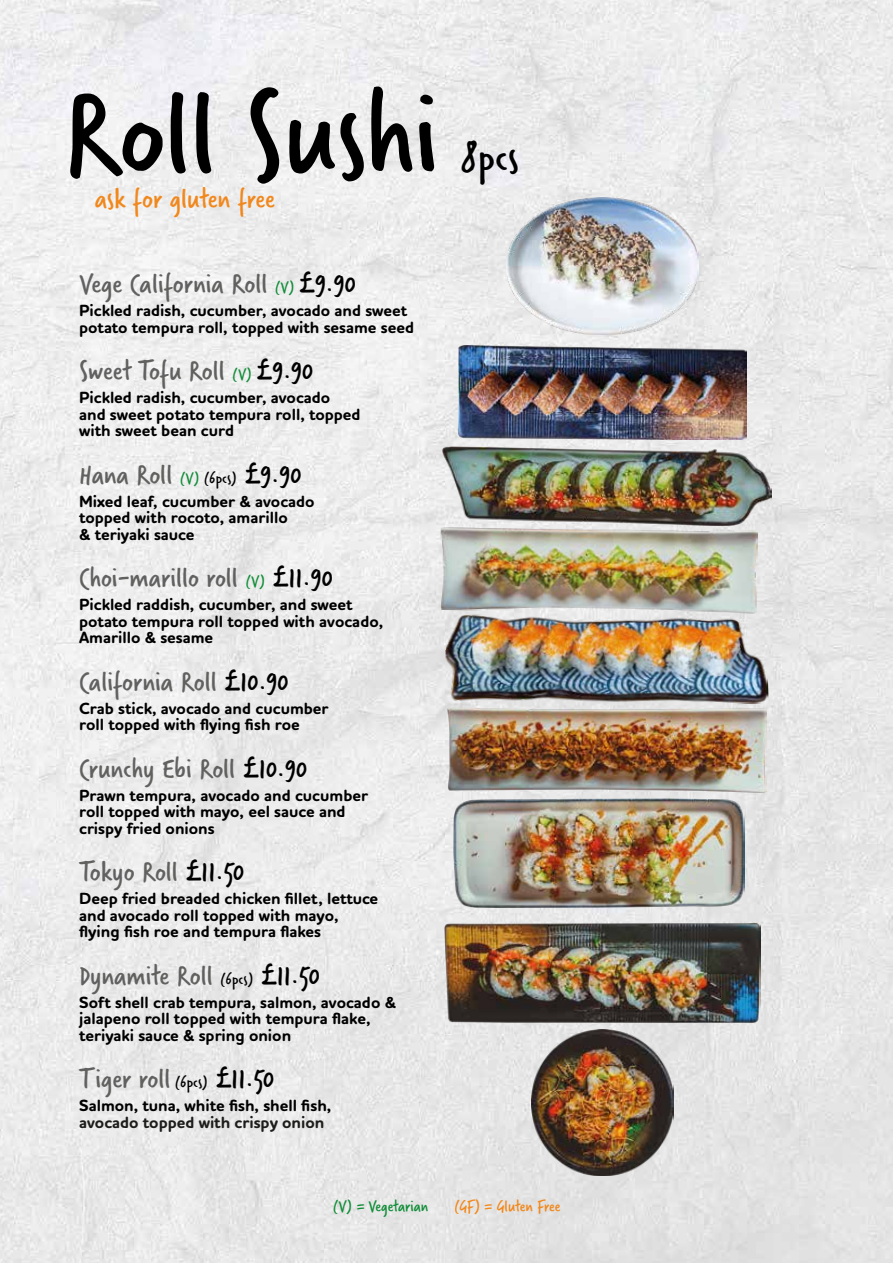
<style>
.page{position:relative;width:893px;height:1263px;background:#fff}
.page>*{position:absolute;margin:0;border:0;box-sizing:border-box;transform-origin:0 0}
.t1{font:127.2px "Verveine";color:#000}
.t2{font:45px "Verveine";color:#000}
.t3{font:30px "Verveine";color:#616160}
.t4{font:30px "Verveine";color:#f1881d}
.t5{font:17.25px "Verveine";color:#f1881b}
.t6{font:17.25px "Verveine";color:#118d38}
.t7{font:700 16.5px/16.5px "Houschka Rounded";color:#000}
.t8{font:700 16.5px "Houschka Rounded";color:#1d1d1b}
.s1{font-size:17.25px;color:#118d38}
.s2{color:#000}
.s3{font-size:17.25px;color:#000}
</style>
<div class="page">
<img style="left:0;top:0;width:893px;height:1263px">
<img style="left:439px;top:525px;width:319px;height:90px">
<img style="left:531px;top:1030px;width:142px;height:145px">
<img style="left:507px;top:197px;width:191px;height:138px">
<img style="left:459px;top:345px;width:287px;height:94px">
<img style="left:445px;top:607px;width:324px;height:105px">
<img style="left:447px;top:707px;width:319px;height:86px">
<img style="left:454px;top:798px;width:290px;height:109px">
<img style="left:445px;top:923px;width:315px;height:100px">
<img style="left:442px;top:446px;width:329px;height:79px">
<h1 class="t1" style="left:64px;top:46px;width:376px">Roll Sushi</h1>
<h3 class="t4" style="left:95px;top:178px;width:182px">ask for gluten free</h3>
<h3 class="t3" style="left:79px;top:263px;width:278px">Vege California Roll <span class="s1">(V)</span> <span class="s2">£9.90</span></h3>
<p class="t7" style="left:79px;top:303px;width:336px">Pickled radish, cucumber, avocado and sweet potato tempura roll, topped with sesame seed</p>
<h3 class="t3" style="left:79px;top:350px;width:236px">Sweet Tofu Roll <span class="s1">(V)</span> <span class="s2">£9.90</span></h3>
<p class="t7" style="left:79px;top:390px;width:283px">Pickled radish, cucumber, avocado and sweet potato tempura roll, topped with sweet bean curd</p>
<h3 class="t3" style="left:79px;top:454px;width:224px">Hana Roll <span class="s1">(V)</span> <span class="s3">(6pcs)</span> <span class="s2">£9.90</span></h3>
<p class="t7" style="left:79px;top:493px;width:237px">Mixed leaf, cucumber &amp; avocado topped with rocoto, amarillo<br>&amp; teriyaki sauce</p>
<h3 class="t3" style="left:79px;top:557px;width:255px">Choi-marillo roll <span class="s1">(V)</span> <span class="s2">£11.90</span></h3>
<p class="t7" style="left:79px;top:597px;width:306px">Pickled raddish, cucumber, and sweet potato tempura roll topped with avocado,<br>Amarillo &amp; sesame</p>
<h3 class="t3" style="left:79px;top:661px;width:211px">California Roll <span class="s2">£10.90</span></h3>
<p class="t7" style="left:79px;top:700px;width:251px">Crab stick, avocado and cucumber roll topped with flying fish roe</p>
<h3 class="t3" style="left:79px;top:748px;width:230px">Crunchy Ebi Roll <span class="s2">£10.90</span></h3>
<p class="t7" style="left:79px;top:787px;width:291px">Prawn tempura, avocado and cucumber roll topped with mayo, eel sauce and crispy fried onions</p>
<h3 class="t3" style="left:79px;top:851px;width:167px">Tokyo Roll <span class="s2">£11.50</span></h3>
<p class="t7" style="left:79px;top:891px;width:301px">Deep fried breaded chicken fillet, lettuce and avocado roll topped with mayo, flying fish roe and tempura flakes</p>
<h3 class="t3" style="left:79px;top:955px;width:242px">Dynamite Roll <span class="s3">(6pcs)</span> <span class="s2">£11.50</span></h3>
<p class="t7" style="left:79px;top:994px;width:318px">Soft shell crab tempura, salmon, avocado &amp; jalapeno roll topped with tempura flake, teriyaki sauce &amp; spring onion</p>
<h3 class="t3" style="left:79px;top:1058px;width:197px">Tiger roll <span class="s3">(6pcs)</span> <span class="s2">£11.50</span></h3>
<p class="t7" style="left:79px;top:1098px;width:254px">Salmon, tuna, white fish, shell fish,</p>
<p class="t8" style="left:79px;top:1112px;width:247px">avocado topped with crispy onion</p>
<h2 class="t2" style="left:461px;top:126px;width:59px">8pcs</h2>
<p class="t6" style="left:333px;top:1194px;width:97px">(V) = Vegetarian</p>
<p class="t5" style="left:454px;top:1194px;width:107px">(GF) = Gluten Free</p>
</div>
